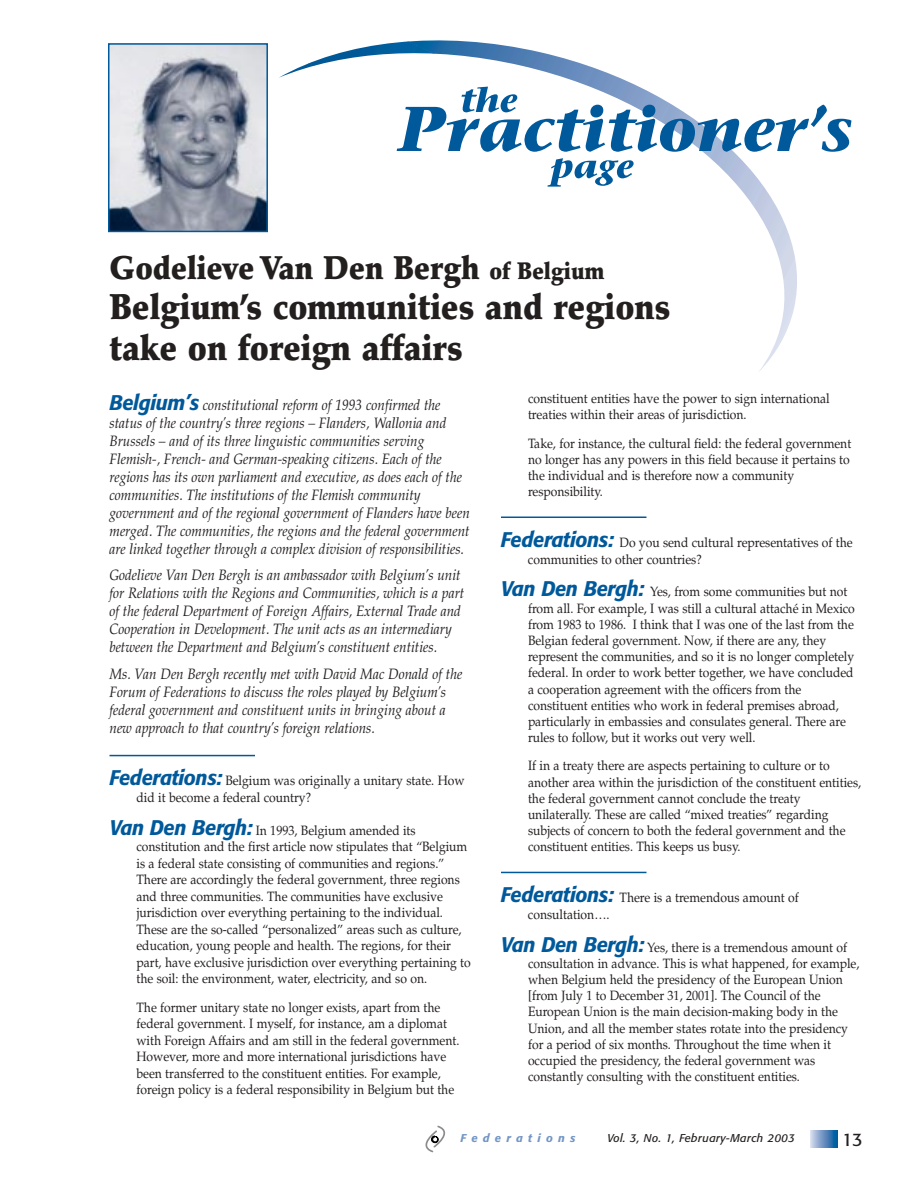
<style>
.page{position:relative;width:918px;height:1188px;background:#fff}
.page>*{position:absolute;margin:0;border:0;box-sizing:border-box;transform-origin:0 0}
.t1{font:900 36px/40.5px "Palatino";color:#231f1f;scale:.9 1}
.t2{font:900 33px "Palatino";color:#231f1f;scale:.9 1}
.t3{font:18px "Formata";color:#231f1f}
.t4{font:italic 15px/18px "Palatino";color:#231f1f;scale:.9 1}
.t5{font:13.5px/16.2px "Palatino";color:#231f1f;scale:.9 1}
.t6{font:italic 11.25px "Formata";letter-spacing:.03em;color:#231f1f}
.t7{font:italic 500 11.25px "Formata";letter-spacing:.465em;color:#7396c5}
.s1{font-size:24px}
.s2{font-family:"Formata";font-weight:500;font-size:21px;color:#00599b}
.s3{font-family:"Formata";font-weight:500;font-style:italic;font-size:21px;color:#00599b}
</style>
<div class="page">
<img style="left:111px;top:46px;width:154px;height:183px">
<div style="left:108px;top:43px;width:160px;height:189px;border:2px solid #00599b"></div>
<img style="left:279px;top:45px;width:360px;height:42px">
<img style="left:396px;top:149px;width:401px;height:175px">
<img style="left:396px;top:156px;width:393px;height:213px">
<img style="left:396px;top:212px;width:365px;height:158px">
<img style="left:396px;top:267px;width:336px;height:103px">
<svg style="left:397px;top:87px;width:454px;height:65px"></svg>
<svg style="left:547px;top:158px;width:87px;height:29px"></svg>
<svg style="left:810px;top:1130px;width:28px;height:18px"></svg>
<hr style="left:110px;top:755px;width:145px;height:1px;background:#00599b">
<hr style="left:501px;top:517px;width:145px;height:1px;background:#00599b">
<hr style="left:501px;top:872px;width:145px;height:1px;background:#00599b">
<svg style="left:425px;top:1125px;width:21px;height:28px"></svg>
<h2 class="t2" style="left:110px;top:255px;width:551px">Godelieve Van Den Bergh <span class="s1">of Belgium</span></h2>
<h1 class="t1" style="left:110px;top:291px;width:625px">Belgium’s communities and regions take on foreign affairs</h1>
<p class="t4" style="left:109px;top:397px;width:402px"><span class="s2">Belgium’s</span> constitutional reform of 1993 confirmed the status of the country’s three regions – Flanders, Wallonia and Brussels – and of its three linguistic communities serving Flemish-, French- and German-speaking citizens. Each of the regions has its own parliament and executive, as does each of the communities. The institutions of the Flemish community government and of the regional government of Flanders have been merged. The communities, the regions and the federal government are linked together through a complex division of responsibilities.</p>
<p class="t4" style="left:109px;top:568px;width:396px">Godelieve Van Den Bergh is an ambassador with Belgium’s unit for Relations with the Regions and Communities, which is a part of the federal Department of Foreign Affairs, External Trade and Cooperation in Development. The unit acts as an intermediary between the Department and Belgium’s constituent entities.</p>
<p class="t4" style="left:109px;top:667px;width:394px">Ms. Van Den Bergh recently met with David Mac Donald of the Forum of Federations to discuss the roles played by Belgium’s federal government and constituent units in bringing about a new approach to that country’s foreign relations.</p>
<p class="t5" style="left:137px;top:774px;width:366px;text-indent:-27px"><span class="s3">Federations:</span> Belgium was originally a unitary state. How did it become a federal country?</p>
<p class="t5" style="left:137px;top:824px;width:373px;text-indent:-27px"><span class="s3">Van Den Bergh:</span> In 1993, Belgium amended its constitution and the first article now stipulates that “Belgium is a federal state consisting of communities and regions.” There are accordingly the federal government, three regions and three communities. The communities have exclusive jurisdiction over everything pertaining to the individual.<br>These are the so-called “personalized” areas such as culture, education, young people and health. The regions, for their part, have exclusive jurisdiction over everything pertaining to the soil: the environment, water, electricity, and so on.</p>
<p class="t5" style="left:137px;top:1001px;width:360px">The former unitary state no longer exists, apart from the federal government. I myself, for instance, am a diplomat with Foreign Affairs and am still in the federal government.<br>However, more and more international jurisdictions have been transferred to the constituent entities. For example, foreign policy is a federal responsibility in Belgium but the</p>
<p class="t5" style="left:528px;top:392px;width:337px">constituent entities have the power to sign international treaties within their areas of jurisdiction.</p>
<p class="t5" style="left:528px;top:436px;width:361px">Take, for instance, the cultural field: the federal government no longer has any powers in this field because it pertains to the individual and is therefore now a community responsibility.</p>
<p class="t5" style="left:528px;top:536px;width:362px;text-indent:-27px"><span class="s3">Federations:</span> Do you send cultural representatives of the communities to other countries?</p>
<p class="t5" style="left:528px;top:585px;width:365px;text-indent:-27px"><span class="s3">Van Den Bergh:</span> Yes, from some communities but not from all. For example, I was still a cultural attaché in Mexico from 1983 to 1986. I think that I was one of the last from the Belgian federal government. Now, if there are any, they represent the communities, and so it is no longer completely federal. In order to work better together, we have concluded a cooperation agreement with the officers from the constituent entities who work in federal premises abroad, particularly in embassies and consulates general. There are rules to follow, but it works out very well.</p>
<p class="t5" style="left:528px;top:759px;width:372px">If in a treaty there are aspects pertaining to culture or to another area within the jurisdiction of the constituent entities, the federal government cannot conclude the treaty unilaterally. These are called “mixed treaties” regarding subjects of concern to both the federal government and the constituent entities. This keeps us busy.</p>
<p class="t5" style="left:528px;top:891px;width:302px;text-indent:-27px"><span class="s3">Federations:</span> There is a tremendous amount of consultation….</p>
<p class="t5" style="left:528px;top:940px;width:370px;text-indent:-27px"><span class="s3">Van Den Bergh:</span> Yes, there is a tremendous amount of consultation in advance. This is what happened, for example, when Belgium held the presidency of the European Union [from July 1 to December 31, 2001]. The Council of the European Union is the main decision-making body in the Union, and all the member states rotate into the presidency for a period of six months. Throughout the time when it occupied the presidency, the federal government was constantly consulting with the constituent entities.</p>
<p class="t7" style="left:461px;top:1133px;width:116px">Federations</p>
<p class="t6" style="left:607px;top:1133px;width:189px">Vol. 3, No. 1, February-March 2003</p>
<h3 class="t3" style="left:842px;top:1132px;width:22px">13</h3>
</div>
